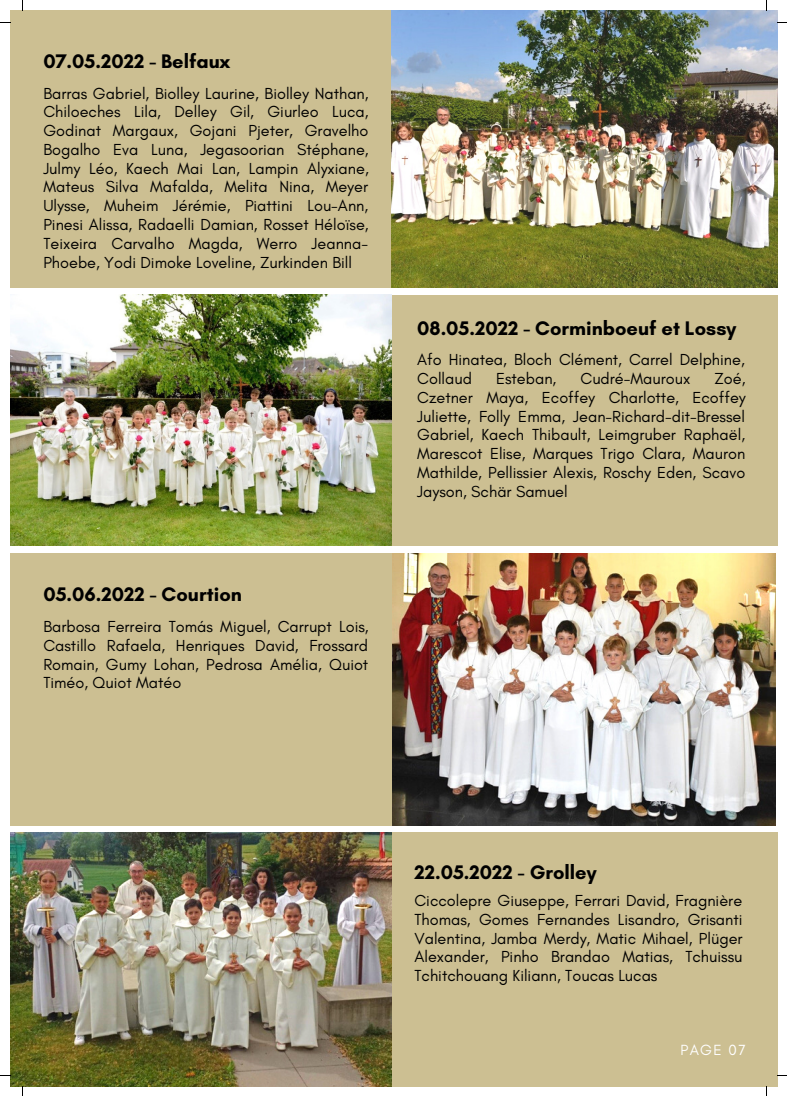
<style>
.page{position:relative;width:787px;height:1096px;background:#fff}
.page>*{position:absolute;margin:0;border:0;box-sizing:border-box;transform-origin:0 0}
.t1{font:700 20px "Glacial Indifference";color:#000}
.t2{font:16.25px/18.8px "Glacial Indifference";color:#000;text-align:justify}
.t3{font:15px "Glacial Indifference";letter-spacing:.09em;color:#fff}
</style>
<div class="page">
<div style="left:10px;top:10px;width:388px;height:278px;background:#ccbf92"></div>
<img style="left:391px;top:10px;width:386px;height:278px">
<div style="left:388px;top:295px;width:389px;height:250px;background:#ccbf92"></div>
<img style="left:10px;top:295px;width:382px;height:250px">
<img style="left:391px;top:553px;width:385px;height:272px">
<div style="left:10px;top:553px;width:381px;height:272px;background:#ccbf92"></div>
<div style="left:388px;top:832px;width:389px;height:254px;background:#ccbf92"></div>
<img style="left:10px;top:832px;width:382px;height:254px">
<p class="t1" style="left:43px;top:49px;width:188px">07.05.2022 - Belfaux</p>
<p class="t2" style="left:43px;top:83px;width:327px">Barras Gabriel, Biolley Laurine, Biolley Nathan, Chiloeches Lila, Delley Gil, Giurleo Luca, Godinat Margaux, Gojani Pjeter, Gravelho Bogalho Eva Luna, Jegasoorian Stéphane, Julmy Léo, Kaech Mai Lan, Lampin Alyxiane, Mateus Silva Mafalda, Melita Nina, Meyer Ulysse, Muheim Jérémie, Piattini Lou-Ann, Pinesi Alissa, Radaelli Damian, Rosset Héloïse, Teixeira Carvalho Magda, Werro Jeanna-Phoebe, Yodi Dimoke Loveline, Zurkinden Bill</p>
<p class="t1" style="left:43px;top:582px;width:200px">05.06.2022 - Courtion</p>
<p class="t2" style="left:43px;top:617px;width:327px">Barbosa Ferreira Tomás Miguel, Carrupt Lois, Castillo Rafaela, Henriques David, Frossard Romain, Gumy Lohan, Pedrosa Amélia, Quiot Timéo, Quiot Matéo</p>
<p class="t1" style="left:417px;top:316px;width:321px">08.05.2022 - Corminboeuf et Lossy</p>
<p class="t2" style="left:417px;top:350px;width:329px">Afo Hinatea, Bloch Clément, Carrel Delphine,<br>Collaud</p>
<p class="t2" style="left:496px;top:369px;width:62px">Esteban,</p>
<p class="t2" style="left:580px;top:369px;width:111px">Cudré-Mauroux</p>
<p class="t2" style="left:417px;top:369px;width:330px;text-indent:297px">Zoé, Czetner Maya, Ecoffey Charlotte, Ecoffey Juliette, Folly Emma, Jean-Richard-dit-Bressel Gabriel, Kaech Thibault, Leimgruber Raphaël, Marescot Elise, Marques Trigo Clara, Mauron Mathilde, Pellissier Alexis, Roschy Eden, Scavo Jayson, Schär Samuel</p>
<p class="t1" style="left:414px;top:860px;width:184px">22.05.2022 - Grolley</p>
<p class="t2" style="left:414px;top:891px;width:330px">Ciccolepre Giuseppe, Ferrari David, Fragnière Thomas, Gomes Fernandes Lisandro, Grisanti Valentina, Jamba Merdy, Matic Mihael, Plüger Alexander, Pinho Brandao Matias, Tchuissu Tchitchouang Kiliann, Toucas Lucas</p>
<p class="t3" style="left:680px;top:1040px;width:67px">PAGE 07</p>
</div>
